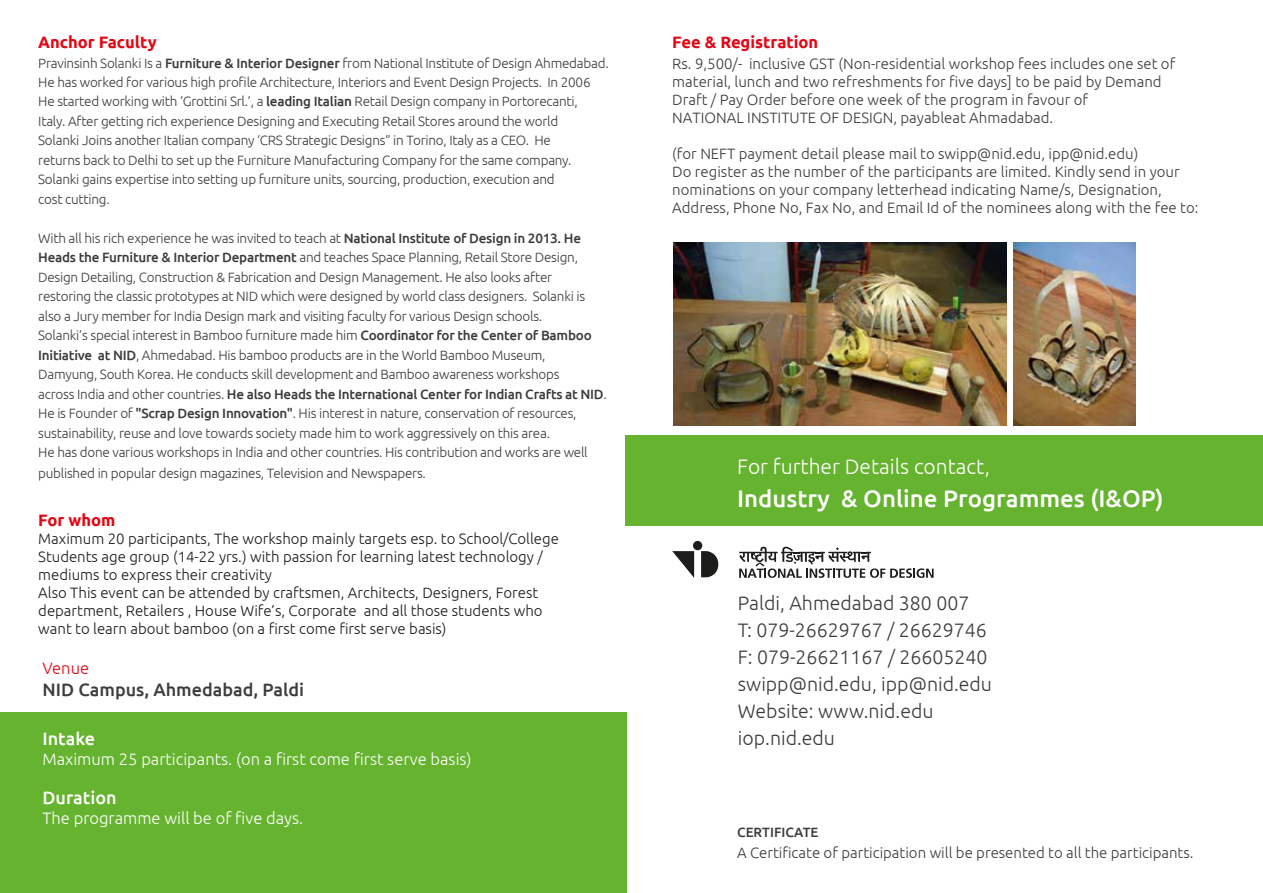
<style>
.page{position:relative;width:1263px;height:893px;background:#fff}
.page>*{position:absolute;margin:0;border:0;box-sizing:border-box;transform-origin:0 0}
.t1{font:500 24px "Ubuntu";color:#fff}
.t2{font:300 21px "Ubuntu";color:#fff}
.t3{font:300 19.5px/27px "Ubuntu";color:#3c3c3b}
.t4{font:500 18px "Ubuntu";color:#3d3d3b}
.t5{font:500 18px "Ubuntu";color:#fff}
.t6{font:300 16.5px "Ubuntu";color:#fff}
.t7{font:700 16.5px "Ubuntu";color:#e30613}
.t8{font:700 16.5px "Ubuntu";color:#e10717}
.t9{font:300 16.5px "Ubuntu";color:#e30613}
.t10{font:300 15px/18px "Ubuntu";color:#3c3c3b}
.t11{font:300 15px/18px "Ubuntu";color:#1d1d1b}
.t12{font:300 13.5px/19.5px "Ubuntu";letter-spacing:-.02em;color:#3c3c3b}
.t13{font:500 13.5px "Ubuntu";color:#3c3c3b}
.s1{font-weight:500}
</style>
<div class="page">
<div style="left:625px;top:435px;width:638px;height:91px;background:#65b32e"></div>
<div style="left:0;top:713px;width:626px;height:180px;background:#65b32e"></div>
<svg style="left:672px;top:551px;width:22px;height:27px"></svg>
<svg style="left:701px;top:551px;width:17px;height:26px"></svg>
<div style="left:693px;top:541px;width:9px;height:9px;background:#1d1d1b;border-radius:50%"></div>
<svg style="left:739px;top:547px;width:194px;height:31px"></svg>
<img style="left:673px;top:242px;width:334px;height:183px">
<img style="left:1013px;top:242px;width:123px;height:183px">
<p class="t7" style="left:38px;top:32px;width:120px">Anchor Faculty</p>
<p class="t12" style="left:38px;top:53px;width:572px">Pravinsinh Solanki Is a <span class="s1">Furniture &amp; Interior Designer</span> from National Institute of Design Ahmedabad.<br>He has worked for various high profile Architecture, Interiors and Event Design Projects. In 2006<br>He started working with ‘Grottini Srl.’, a <span class="s1">leading Italian</span> Retail Design company in Portorecanti,<br>Italy. After getting rich experience Designing and Executing Retail Stores around the world<br>Solanki Joins another Italian company ‘CRS Strategic Designs” in Torino, Italy as a CEO. He<br>returns back to Delhi to set up the Furniture Manufacturing Company for the same company.<br>Solanki gains expertise into setting up furniture units, sourcing, production, execution and<br>cost cutting.</p>
<p class="t12" style="left:38px;top:228px;width:570px">With all his rich experience he was invited to teach at <span class="s1">National Institute of Design in 2013. He Heads the Furniture &amp; Interior Department</span> and teaches Space Planning, Retail Store Design, Design Detailing, Construction &amp; Fabrication and Design Management. He also looks after restoring the classic prototypes at NID which were designed by world class designers. Solanki is also a Jury member for India Design mark and visiting faculty for various Design schools.<br>Solanki’s special interest in Bamboo furniture made him <span class="s1">Coordinator for the Center of Bamboo Initiative at NID</span>, Ahmedabad. His bamboo products are in the World Bamboo Museum, Damyung, South Korea. He conducts skill development and Bamboo awareness workshops<br>across India and other countries. <span class="s1">He also Heads the International Center for Indian Crafts at NID</span>.<br>He is Founder of <span class="s1">"Scrap Design Innovation"</span>. His interest in nature, conservation of resources, sustainability, reuse and love towards society made him to work aggressively on this area.<br>He has done various workshops in India and other countries. His contribution and works are well</p>
<p class="t12" style="left:38px;top:464px;width:389px">published in popular design magazines, Television and Newspapers.</p>
<p class="t7" style="left:38px;top:510px;width:79px">For whom</p>
<p class="t11" style="left:38px;top:529px;width:522px">Maximum 20 participants, The workshop mainly targets esp. to School/College Students age group (14-22 yrs.) with passion for learning latest technology / mediums to express their creativity<br>Also This event can be attended by craftsmen, Architects, Designers, Forest department, Retailers , House Wife’s, Corporate and all those students who want to learn about bamboo (on a first come first serve basis)</p>
<p class="t9" style="left:42px;top:658px;width:48px">Venue</p>
<h3 class="t4" style="left:42px;top:678px;width:263px">NID Campus, Ahmedabad, Paldi</h3>
<h3 class="t5" style="left:42px;top:727px;width:54px">Intake</h3>
<p class="t6" style="left:42px;top:749px;width:430px">Maximum 25 participants. (on a first come first serve basis)</p>
<h3 class="t5" style="left:42px;top:786px;width:76px">Duration</h3>
<p class="t6" style="left:42px;top:808px;width:262px">The programme will be of five days.</p>
<p class="t8" style="left:672px;top:32px;width:148px">Fee &amp; Registration</p>
<p class="t10" style="left:672px;top:54px;width:504px">Rs. 9,500/- inclusive GST (Non-residential workshop fees includes one set of material, lunch and two refreshments for five days] to be paid by Demand Draft / Pay Order before one week of the program in favour of<br>NATIONAL INSTITUTE OF DESIGN, payableat Ahmadabad.</p>
<p class="t10" style="left:672px;top:144px;width:528px">(for NEFT payment detail please mail to swipp@nid.edu, ipp@nid.edu)<br>Do register as the number of the participants are limited. Kindly send in your nominations on your company letterhead indicating Name/s, Designation, Address, Phone No, Fax No, and Email Id of the nominees along with the fee to:</p>
<h2 class="t2" style="left:737px;top:453px;width:254px">For further Details contact,</h2>
<h1 class="t1" style="left:737px;top:483px;width:428px">Industry &amp; Online Programmes (I&amp;OP)</h1>
<h3 class="t3" style="left:738px;top:589px;width:256px">Paldi, Ahmedabad 380 007<br>T: 079-26629767 / 26629746<br>F: 079-26621167 / 26605240 swipp@nid.edu, ipp@nid.edu<br>Website: www.nid.edu iop.nid.edu</h3>
<p class="t13" style="left:737px;top:824px;width:83px">CERTIFICATE</p>
<p class="t10" style="left:737px;top:844px;width:458px">A Certificate of participation will be presented to all the participants.</p>
</div>
